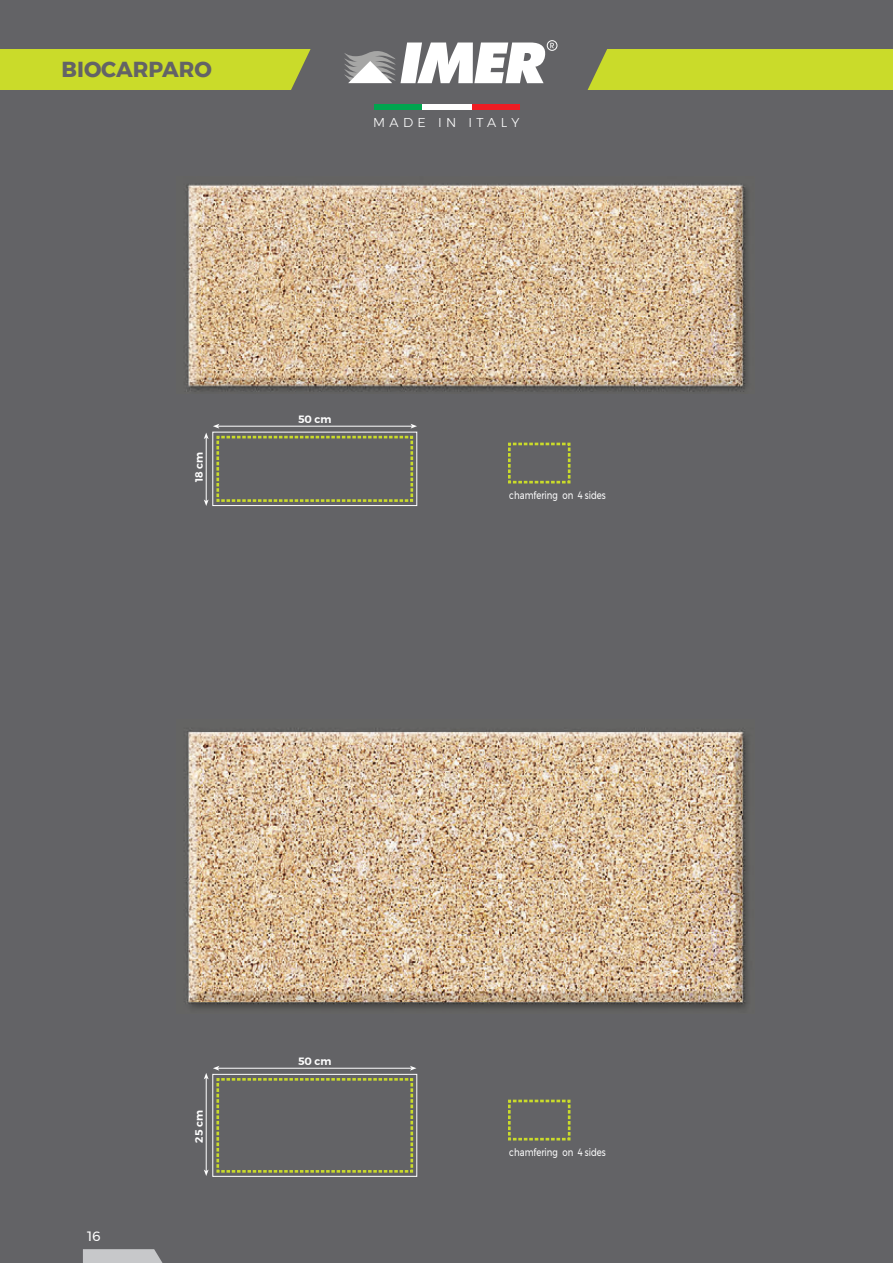
<style>
.page{position:relative;width:893px;height:1263px;background:#636366}
.page>*{position:absolute;margin:0;border:0;box-sizing:border-box;transform-origin:0 0}
.t1{font:700 21.6px "Montserrat";color:#636366}
.t2{font:13.5px "Montserrat";color:#fff}
.t3{font:300 12.75px "Montserrat";letter-spacing:.34em;color:#fff}
.t4{font:10.65px "Montserrat";color:#fff;scale:.8 1}
.t5{font:600 10.5px "Montserrat";color:#fff}
</style>
<div class="page">
<div style="left:0;top:49px;width:893px;height:40px;background:#cadb2a"></div>
<svg style="left:277px;top:40px;width:339px;height:50px"></svg>
<div style="left:547px;top:40px;width:10px;height:11px;border:1px solid #fff;border-radius:50%"></div>
<div style="left:374px;top:104px;width:146px;height:6px;background:#fff"></div>
<div style="left:374px;top:104px;width:48px;height:6px;background:#00a54f"></div>
<div style="left:472px;top:104px;width:48px;height:6px;background:#ee1d23"></div>
<img style="left:185px;top:183px;width:563px;height:209px">
<img style="left:184px;top:728px;width:564px;height:281px">
<svg style="left:204px;top:424px;width:213px;height:82px"></svg>
<hr style="left:206px;top:437px;width:1px;height:64px;background:#fff">
<svg style="left:508px;top:442px;width:63px;height:42px"></svg>
<svg style="left:508px;top:1099px;width:63px;height:42px"></svg>
<svg style="left:204px;top:1066px;width:212px;height:110px"></svg>
<hr style="left:206px;top:1078px;width:1px;height:93px;background:#fff">
<svg style="left:83px;top:1249px;width:80px;height:14px"></svg>
<h1 class="t1" style="left:62px;top:52px;width:152px">BIOCARPARO</h1>
<p class="t3" style="left:373px;top:113px;width:148px">MADE IN ITALY</p>
<p class="t5" style="left:191px;top:482px;width:32px;rotate:-90deg">18 cm</p>
<p class="t5" style="left:298px;top:411px;width:35px">50 cm</p>
<p class="t4" style="left:509px;top:487px;width:122px">chamfering on 4 sides</p>
<p class="t2" style="left:87px;top:1226px;width:15px">16</p>
<p class="t5" style="left:191px;top:1142px;width:34px;rotate:-90deg">25 cm</p>
<p class="t5" style="left:298px;top:1053px;width:35px">50 cm</p>
<p class="t4" style="left:509px;top:1144px;width:122px">chamfering on 4 sides</p>
</div>
